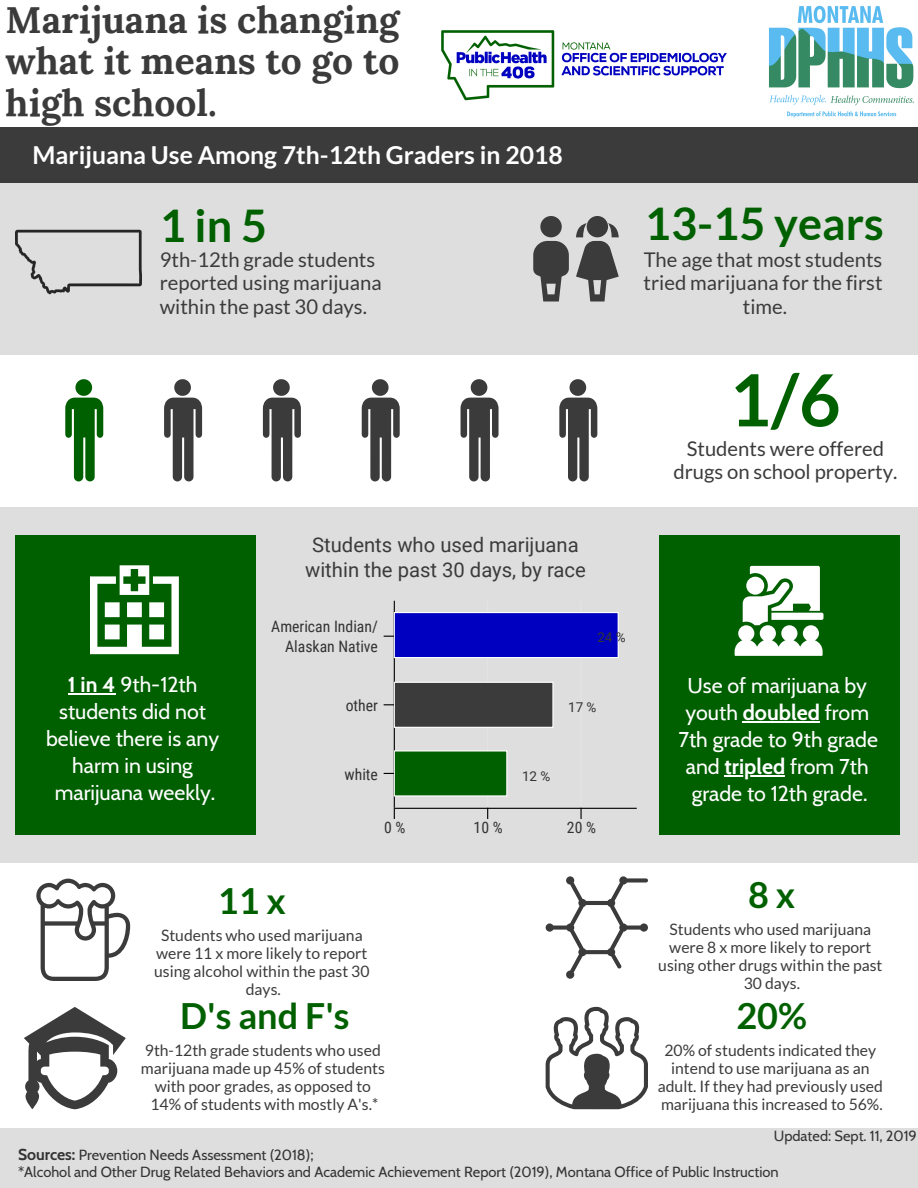
<style>
.page{position:relative;width:918px;height:1188px;background:#fff}
.page>*{position:absolute;margin:0;border:0;box-sizing:border-box;transform-origin:0 0}
.t1{font:700 72px "Lato";color:#006000}
.t2{font:700 45px "Lato";color:#006000}
.t3{font:700 37.2px/41.7px "Lora";color:#3b3b3b;text-align:justify}
.t4{font:700 36px "Lato";color:#006000}
.t5{font:700 24.75px "Lato";color:#fff}
.t6{font:21.3px/27px "Cabin";color:#fff;text-align:center}
.t7{font:20.25px/23.7px "Lato";color:#3b3b3b;text-align:center}
.t8{font:20.25px/24.8px "Roboto";color:#3b3b3b;text-align:center}
.t9{font:15.75px/18px "Lato";color:#3b3b3b;text-align:center}
.t10{font:15.75px/20.2px "Roboto Condensed";color:#333;text-align:right}
.t11{font:14.7px/16.8px "Cabin";color:#333}
.t12{font:13.5px "Roboto";color:#333}
.s1{font-weight:700}
.s2{font-weight:700;font-size:15.75px}
</style>
<div class="page">
<div style="left:0;top:507px;width:918px;height:356px;background:#dedede"></div>
<div style="left:0;top:180px;width:918px;height:174px;background:#dedede"></div>
<img style="left:16px;top:230px;width:126px;height:65px">
<div style="left:659px;top:535px;width:241px;height:300px;background:#006000"></div>
<hr style="left:743px;top:721px;width:77px;height:1px;background:#fff">
<hr style="left:725px;top:775px;width:60px;height:1px;background:#fff">
<div style="left:0;top:127px;width:918px;height:55px;background:#3b3b3b"></div>
<div style="left:0;top:1128px;width:918px;height:60px;background:#dedede"></div>
<svg style="left:36px;top:879px;width:94px;height:102px"></svg>
<svg style="left:546px;top:876px;width:102px;height:103px"></svg>
<img style="left:441px;top:30px;width:286px;height:71px">
<svg style="left:65px;top:379px;width:38px;height:102px"></svg>
<svg style="left:164px;top:379px;width:38px;height:102px"></svg>
<svg style="left:263px;top:379px;width:38px;height:102px"></svg>
<svg style="left:362px;top:379px;width:38px;height:102px"></svg>
<svg style="left:461px;top:379px;width:38px;height:102px"></svg>
<svg style="left:559px;top:379px;width:38px;height:102px"></svg>
<svg style="left:735px;top:566px;width:89px;height:90px"></svg>
<hr style="left:487px;top:601px;width:1px;height:207px;background:#e4e4e4">
<hr style="left:581px;top:601px;width:1px;height:207px;background:#e4e4e4">
<hr style="left:394px;top:601px;width:1px;height:207px;background:#000">
<hr style="left:395px;top:808px;width:242px;height:1px;background:#000">
<svg style="left:384px;top:612px;width:235px;height:46px;background:#1616c4"></svg>
<svg style="left:384px;top:682px;width:170px;height:46px;background:#4f4f4f"></svg>
<svg style="left:384px;top:750px;width:123px;height:46px;background:#1e711e"></svg>
<div style="left:15px;top:535px;width:240px;height:300px;background:#006000"></div>
<hr style="left:68px;top:693px;width:48px;height:1px;background:#fff">
<svg style="left:533px;top:216px;width:86px;height:86px"></svg>
<svg style="left:90px;top:565px;width:89px;height:89px"></svg>
<img style="left:769px;top:5px;width:145px;height:113px">
<svg style="left:546px;top:1007px;width:102px;height:102px"></svg>
<svg style="left:24px;top:1007px;width:102px;height:102px"></svg>
<h3 class="t3" style="left:6px;top:-5px;width:396px">Marijuana is changing what it means to go to high school.</h3>
<h3 class="t5" style="left:33px;top:141px;width:532px">Marijuana Use Among 7th-12th Graders in 2018</h3>
<h2 class="t2" style="left:160px;top:200px;width:109px">1 in 5</h2>
<p class="t7" style="left:160px;top:247px;width:223px;text-align:left">9th-12th grade students reported using marijuana within the past 30 days.</p>
<h2 class="t2" style="left:645px;top:197px;width:240px">13-15 years</h2>
<p class="t7" style="left:644px;top:247px;width:241px">The age that most students tried marijuana for the first time.</p>
<h3 class="t6" style="left:46px;top:669px;width:175px"><span class="s1">1 in 4</span> 9th-12th students did not believe there is any harm in using marijuana weekly.</h3>
<p class="t8" style="left:305px;top:532px;width:282px">Students who used marijuana within the past 30 days, by race</p>
<p class="t10" style="left:271px;top:616px;width:108px">American Indian/<br>Alaskan Native</p>
<p class="t12" style="left:597px;top:628px;width:30px">24 %</p>
<p class="t10" style="left:346px;top:695px;width:34px">other</p>
<p class="t10" style="left:345px;top:764px;width:35px">white</p>
<p class="t12" style="left:568px;top:698px;width:30px">17 %</p>
<p class="t12" style="left:522px;top:766px;width:30px">12 %</p>
<p class="t10" style="left:384px;top:816px;width:23px">0 %</p>
<p class="t10" style="left:474px;top:816px;width:31px">10 %</p>
<p class="t10" style="left:567px;top:816px;width:31px">20 %</p>
<h3 class="t4" style="left:218px;top:880px;width:70px">11 x</h3>
<p class="t9" style="left:154px;top:926px;width:217px">Students who used marijuana were 11 x more likely to report using alcohol within the past 30 days.</p>
<h3 class="t4" style="left:180px;top:996px;width:171px">D's and F's</h3>
<p class="t9" style="left:141px;top:1042px;width:246px">9th-12th grade students who used marijuana made up 45% of students with poor grades, as opposed to<br>14% of students with mostly A's.*</p>
<h1 class="t1" style="left:729px;top:359px;width:113px">1/6</h1>
<p class="t7" style="left:673px;top:436px;width:226px">Students were offered drugs on school property.</p>
<h3 class="t6" style="left:678px;top:671px;width:201px">Use of marijuana by youth <span class="s1">doubled</span> from<br>7th grade to 9th grade and <span class="s1">tripled</span> from 7th grade to 12th grade.</h3>
<h3 class="t4" style="left:748px;top:874px;width:49px">8 x</h3>
<p class="t9" style="left:658px;top:920px;width:226px">Students who used marijuana were 8 x more likely to report using other drugs within the past<br>30 days.</p>
<h3 class="t4" style="left:736px;top:996px;width:72px">20%</h3>
<p class="t9" style="left:658px;top:1042px;width:227px">20% of students indicated they intend to use marijuana as an adult. If they had previously used marijuana this increased to 56%.</p>
<p class="t11" style="left:774px;top:1126px;width:145px">Updated: Sept. 11, 2019</p>
<p class="t11" style="left:18px;top:1145px;width:762px"><span class="s2">Sources:</span> Prevention Needs Assessment (2018);<br>*Alcohol and Other Drug Related Behaviors and Academic Achievement Report (2019), Montana Office of Public Instruction</p>
</div>
